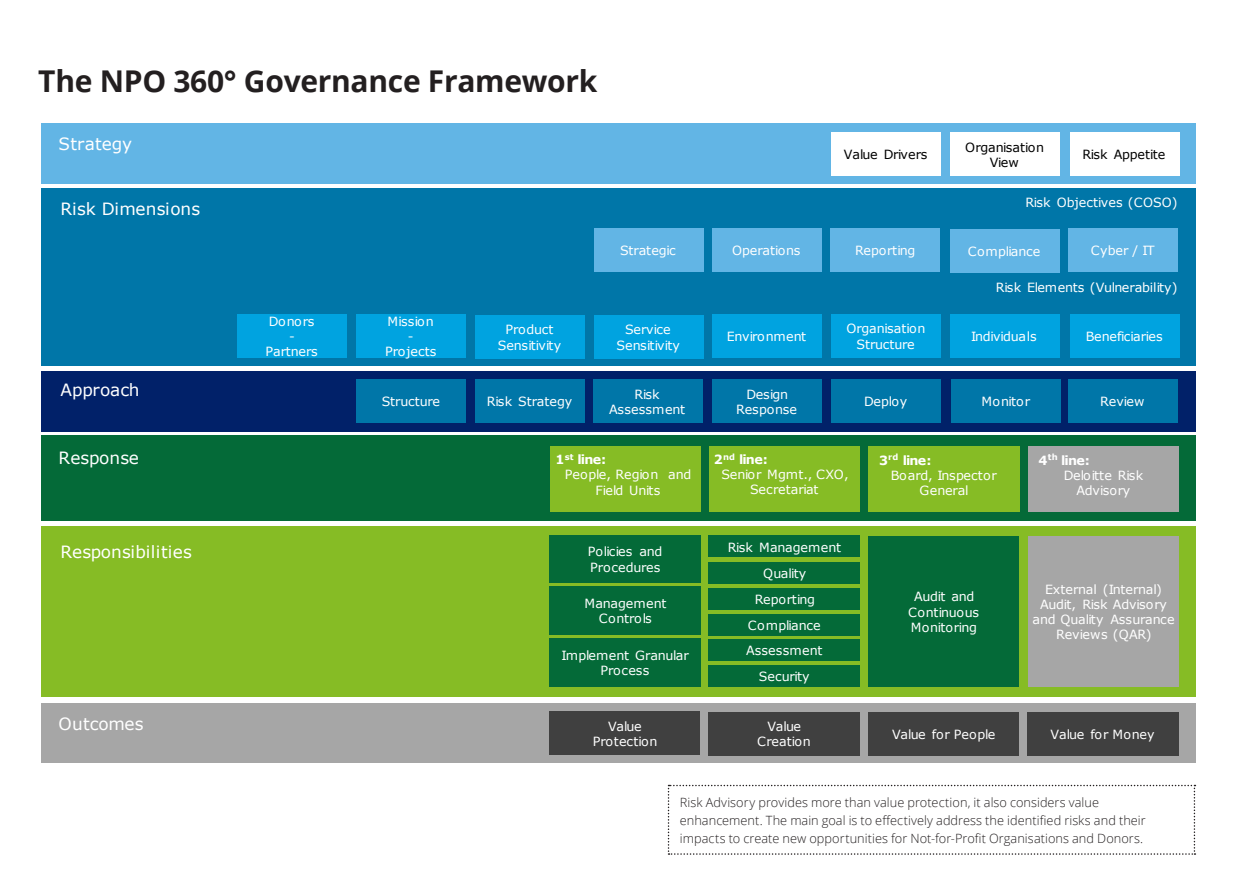
<style>
.page{position:relative;width:1259px;height:893px;background:#fff}
.page>*{position:absolute;margin:0;border:0;box-sizing:border-box;transform-origin:0 0}
.Story_heading_light{font:700 30px "Open Sans";letter-spacing:-.01em;color:#231f20}
.t1{font:16.95px "Verdana";letter-spacing:.005em;color:#fff}
.Body_copy__8_5_12pt{font:300 12.75px/18px "Open Sans";letter-spacing:.005em;color:#231f20}
.t2{font:12.6px/15.1px "Verdana";letter-spacing:-.005em;color:#fff;text-align:center}
.t3{font:12.6px/15.1px "Verdana";letter-spacing:-.03em;color:#fff;text-align:center}
.t4{font:12.6px/15.1px "Verdana";letter-spacing:-.02em;color:#000;text-align:center}
.t5{font:700 12.6px "Verdana";letter-spacing:-.075em;color:#fff}
.t6{font:12.6px "Verdana";letter-spacing:-.025em;color:#fff}
.t7{font:12.6px "Verdana";letter-spacing:.015em;color:#fff}
</style>
<div class="page">
<svg style="left:668px;top:785px;width:527px;height:70px"></svg>
<div style="left:41px;top:123px;width:1154px;height:61px;background:#62b5e5"></div>
<div style="left:831px;top:133px;width:109px;height:43px;background:#fff"></div>
<div style="left:949px;top:133px;width:110px;height:43px;background:#fff"></div>
<div style="left:1070px;top:133px;width:109px;height:43px;background:#fff"></div>
<div style="left:41px;top:436px;width:1154px;height:85px;background:#046a38"></div>
<div style="left:709px;top:447px;width:151px;height:65px;background:#86bc25"></div>
<div style="left:868px;top:447px;width:152px;height:65px;background:#86bc25"></div>
<div style="left:1028px;top:447px;width:151px;height:65px;background:#a6a6a6"></div>
<div style="left:550px;top:447px;width:151px;height:65px;background:#86bc25"></div>
<div style="left:41px;top:188px;width:1154px;height:178px;background:#0076a8"></div>
<div style="left:593px;top:228px;width:110px;height:43px;background:#62b5e5"></div>
<div style="left:712px;top:314px;width:110px;height:44px;background:#00a3e0"></div>
<div style="left:831px;top:314px;width:109px;height:44px;background:#00a3e0"></div>
<div style="left:949px;top:314px;width:110px;height:44px;background:#00a3e0"></div>
<div style="left:1070px;top:314px;width:109px;height:44px;background:#00a3e0"></div>
<div style="left:593px;top:315px;width:110px;height:44px;background:#00a3e0"></div>
<div style="left:475px;top:315px;width:109px;height:44px;background:#00a3e0"></div>
<div style="left:356px;top:314px;width:110px;height:44px;background:#00a3e0"></div>
<div style="left:237px;top:314px;width:110px;height:44px;background:#00a3e0"></div>
<div style="left:712px;top:228px;width:109px;height:44px;background:#62b5e5"></div>
<div style="left:830px;top:228px;width:109px;height:44px;background:#62b5e5"></div>
<div style="left:949px;top:229px;width:110px;height:44px;background:#62b5e5"></div>
<div style="left:1068px;top:228px;width:109px;height:44px;background:#62b5e5"></div>
<div style="left:41px;top:703px;width:1154px;height:60px;background:#a6a6a6"></div>
<div style="left:708px;top:712px;width:152px;height:44px;background:#404040"></div>
<div style="left:868px;top:712px;width:151px;height:44px;background:#404040"></div>
<div style="left:1027px;top:712px;width:152px;height:44px;background:#404040"></div>
<div style="left:549px;top:712px;width:151px;height:43px;background:#404040"></div>
<div style="left:41px;top:526px;width:1154px;height:171px;background:#86bc25"></div>
<div style="left:868px;top:536px;width:151px;height:151px;background:#046a38"></div>
<div style="left:549px;top:535px;width:152px;height:48px;background:#046a38"></div>
<div style="left:708px;top:535px;width:152px;height:22px;background:#046a38"></div>
<div style="left:708px;top:562px;width:152px;height:22px;background:#046a38"></div>
<div style="left:708px;top:588px;width:152px;height:22px;background:#046a38"></div>
<div style="left:708px;top:614px;width:152px;height:22px;background:#046a38"></div>
<div style="left:549px;top:638px;width:152px;height:49px;background:#046a38"></div>
<div style="left:1028px;top:536px;width:151px;height:151px;background:#a6a6a6"></div>
<div style="left:708px;top:639px;width:152px;height:22px;background:#046a38"></div>
<div style="left:708px;top:665px;width:152px;height:22px;background:#046a38"></div>
<div style="left:549px;top:586px;width:152px;height:48px;background:#046a38"></div>
<div style="left:41px;top:371px;width:1154px;height:61px;background:#012169"></div>
<div style="left:712px;top:379px;width:110px;height:44px;background:#0076a8"></div>
<div style="left:831px;top:379px;width:109px;height:44px;background:#0076a8"></div>
<div style="left:950px;top:379px;width:110px;height:44px;background:#0076a8"></div>
<div style="left:593px;top:379px;width:110px;height:44px;background:#0076a8"></div>
<div style="left:475px;top:379px;width:109px;height:44px;background:#0076a8"></div>
<div style="left:356px;top:379px;width:110px;height:44px;background:#0076a8"></div>
<div style="left:1068px;top:379px;width:109px;height:44px;background:#0076a8"></div>
<p class="Story_heading_light" style="left:38px;top:60px;width:561px">The NPO 360° Governance Framework</p>
<p class="t1" style="left:59px;top:132px;width:75px">Strategy</p>
<p class="t1" style="left:60px;top:197px;width:141px">Risk Dimensions</p>
<p class="t2" style="left:620px;top:242px;width:57px">Strategic</p>
<p class="t2" style="left:265px;top:313px;width:54px">Donors -<br>Partners</p>
<p class="t2" style="left:385px;top:313px;width:53px">Mission -<br>Projects</p>
<p class="t2" style="left:498px;top:322px;width:65px">Product<br>Sensitivity</p>
<p class="t2" style="left:616px;top:322px;width:65px">Service<br>Sensitivity</p>
<p class="t4" style="left:844px;top:147px;width:85px">Value Drivers</p>
<p class="t4" style="left:965px;top:139px;width:81px">Organisation<br>View</p>
<p class="t4" style="left:1082px;top:147px;width:84px">Risk Appetite</p>
<p class="t2" style="left:1025px;top:195px;width:154px">Risk Objectives (COSO)</p>
<p class="t2" style="left:732px;top:243px;width:70px">Operations</p>
<p class="t6" style="left:855px;top:242px;width:62px">Reporting</p>
<p class="t2" style="left:967px;top:243px;width:74px">Compliance</p>
<p class="t2" style="left:1091px;top:242px;width:65px">Cyber / IT</p>
<p class="t2" style="left:996px;top:280px;width:183px">Risk Elements (Vulnerability)</p>
<p class="t3" style="left:727px;top:329px;width:81px">Environment</p>
<p class="t2" style="left:846px;top:321px;width:81px">Organisation<br>Structure</p>
<p class="t3" style="left:971px;top:329px;width:67px">Individuals</p>
<p class="t2" style="left:1085px;top:329px;width:78px">Beneficiaries</p>
<p class="t1" style="left:60px;top:379px;width:81px">Approach</p>
<p class="t2" style="left:736px;top:386px;width:62px">Design<br>Response</p>
<p class="t2" style="left:864px;top:394px;width:45px">Deploy</p>
<p class="t7" style="left:981px;top:393px;width:50px">Monitor</p>
<p class="t2" style="left:609px;top:386px;width:78px">Risk<br>Assessment</p>
<p class="t2" style="left:382px;top:394px;width:60px">Structure</p>
<p class="t2" style="left:487px;top:394px;width:87px">Risk Strategy</p>
<p class="t2" style="left:1100px;top:394px;width:46px">Review</p>
<p class="t1" style="left:59px;top:446px;width:82px">Response</p>
<p class="t5" style="left:714px;top:450px;width:56px">2<sup>nd</sup> line:</p>
<p class="t2" style="left:721px;top:467px;width:129px">Senior Mgmt., CXO,</p>
<p class="t2" style="left:750px;top:482px;width:70px">Secretariat</p>
<p class="t5" style="left:555px;top:451px;width:52px">1<sup>st</sup> line:</p>
<p class="t2" style="left:565px;top:467px;width:128px">People, Region and</p>
<p class="t2" style="left:595px;top:482px;width:66px">Field Units</p>
<p class="t1" style="left:60px;top:541px;width:133px">Responsibilities</p>
<p class="t2" style="left:588px;top:544px;width:76px;text-align:left">Policies and<br>Procedures</p>
<p class="t2" style="left:727px;top:534px;width:115px;line-height:26.1px">Risk Management<br>Quality<br>Reporting<br>Compliance</p>
<p class="t2" style="left:561px;top:648px;width:129px">Implement Granular<br>Process</p>
<p class="t2" style="left:584px;top:596px;width:83px">Management<br>Controls</p>
<p class="t2" style="left:746px;top:638px;width:78px;line-height:25.3px">Assessment<br>Security</p>
<p class="t5" style="left:879px;top:451px;width:54px">3<sup>rd</sup> line:</p>
<p class="t2" style="left:891px;top:467px;width:108px">Board, Inspector</p>
<p class="t2" style="left:919px;top:483px;width:51px">General</p>
<p class="t3" style="left:908px;top:589px;width:72px">Audit and<br>Continuous<br>Monitoring</p>
<p class="t5" style="left:1038px;top:451px;width:53px">4<sup>th</sup> line:</p>
<p class="t2" style="left:1063px;top:467px;width:81px">Deloitte Risk</p>
<p class="t2" style="left:1076px;top:483px;width:56px">Advisory</p>
<p class="t2" style="left:1032px;top:581px;width:144px">External (Internal)<br>Audit, Risk Advisory and Quality Assurance<br>Reviews (QAR)</p>
<p class="t1" style="left:59px;top:712px;width:86px">Outcomes</p>
<p class="t2" style="left:757px;top:719px;width:55px">Value<br>Creation</p>
<p class="t2" style="left:892px;top:726px;width:105px">Value for People</p>
<p class="t2" style="left:1050px;top:726px;width:105px">Value for Money</p>
<p class="t2" style="left:593px;top:719px;width:66px">Value<br>Protection</p>
<p class="Body_copy__8_5_12pt" style="left:680px;top:793px;width:467px">Risk Advisory provides more than value protection, it also considers value enhancement. The main goal is to effectively address the identified risks and their impacts to create new opportunities for Not-for-Profit Organisations and Donors.</p>
</div>
